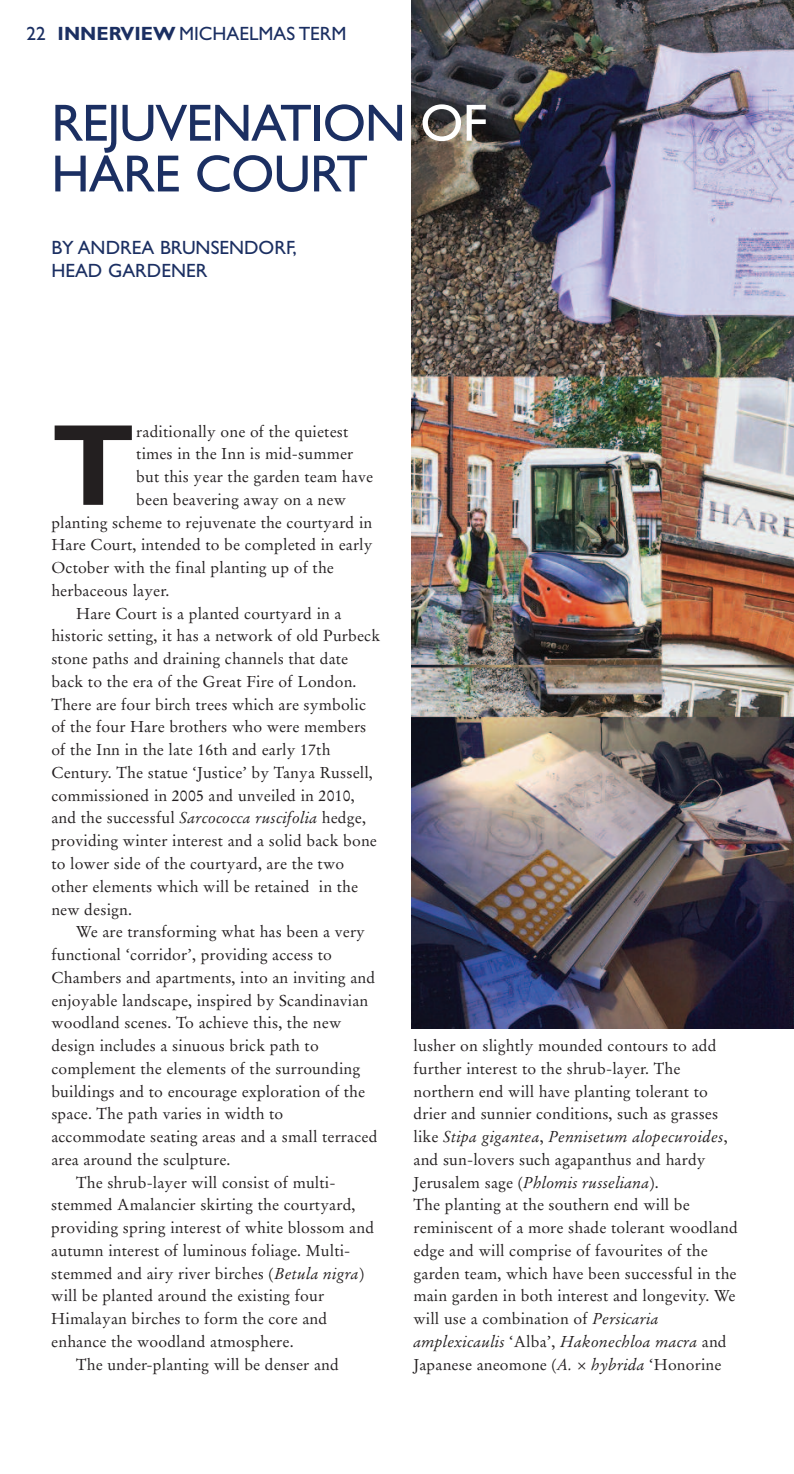
<style>
.page{position:relative;width:794px;height:1474px;background:#fff}
.page>*{position:absolute;margin:0;border:0;box-sizing:border-box;transform-origin:0 0}
.t1{font:700 116.2px "Gill Sans CE";color:#231f20}
.t2{font:52.5px/50.8px "Gill Sans CE";letter-spacing:-.02em;color:#1b2f62}
.t3{font:19.25px/22.8px "Gill Sans CE";color:#1b2f62}
.t4{font:15.75px/22.8px "Stempel Garamond";letter-spacing:.01em;color:#231f20}
.s1{font-weight:700}
.s2{color:#fff}
.s3{font-style:italic}
</style>
<div class="page">
<img style="left:412px;top:0;width:382px;height:1028px">
<p class="t3" style="left:27px;top:24px;width:321px">22 <span class="s1">INNERVIEW</span> MICHAELMAS TERM</p>
<h2 class="t2" style="left:51px;top:103px;width:437px">REJUVENATION <span class="s2">OF<br></span>HARE COURT</h2>
<p class="t3" style="left:51px;top:239px;width:247px">BY ANDREA BRUNSENDORF,<br>HEAD GARDENER</p>
<h1 class="t1" style="left:51px;top:421px;width:85px">T</h1>
<p class="t4" style="left:136px;top:421px;width:214px">raditionally one of the quietest</p>
<p class="t4" style="left:136px;top:444px;width:218px">times in the Inn is mid-summer</p>
<p class="t4" style="left:136px;top:466px;width:238px">but this year the garden team have</p>
<p class="t4" style="left:136px;top:489px;width:211px">been beavering away on a new</p>
<p class="t4" style="left:51px;top:512px;width:322px">planting scheme to rejuvenate the courtyard in</p>
<p class="t4" style="left:51px;top:535px;width:323px">Hare Court, intended to be completed in early</p>
<p class="t4" style="left:51px;top:557px;width:284px">October with the final planting up of the</p>
<p class="t4" style="left:51px;top:580px;width:120px">herbaceous layer.</p>
<p class="t4" style="left:76px;top:603px;width:267px">Hare Court is a planted courtyard in a</p>
<p class="t4" style="left:51px;top:626px;width:330px">historic setting, it has a network of old Purbeck</p>
<p class="t4" style="left:51px;top:648px;width:298px">stone paths and draining channels that date</p>
<p class="t4" style="left:51px;top:671px;width:307px">back to the era of the Great Fire of London.</p>
<p class="t4" style="left:51px;top:694px;width:316px">There are four birch trees which are symbolic</p>
<p class="t4" style="left:51px;top:717px;width:316px">of the four Hare brothers who were members</p>
<p class="t4" style="left:51px;top:739px;width:281px">of the Inn in the late 16th and early 17th</p>
<p class="t4" style="left:51px;top:762px;width:323px">Century. The statue ‘Justice’ by Tanya Russell,</p>
<p class="t4" style="left:51px;top:785px;width:305px">commissioned in 2005 and unveiled in 2010,</p>
<p class="t4" style="left:51px;top:808px;width:316px">and the successful <span class="s3">Sarcococca ruscifolia</span> hedge,</p>
<p class="t4" style="left:51px;top:830px;width:327px">providing winter interest and a solid back bone</p>
<p class="t4" style="left:51px;top:853px;width:294px">to lower side of the courtyard, are the two</p>
<p class="t4" style="left:51px;top:876px;width:308px">other elements which will be retained in the</p>
<p class="t4" style="left:51px;top:899px;width:82px">new design.</p>
<p class="t4" style="left:76px;top:921px;width:290px">We are transforming what has been a very</p>
<p class="t4" style="left:51px;top:944px;width:282px">functional ‘corridor’, providing access to</p>
<p class="t4" style="left:51px;top:967px;width:325px">Chambers and apartments, into an inviting and</p>
<p class="t4" style="left:51px;top:990px;width:318px">enjoyable landscape, inspired by Scandinavian</p>
<p class="t4" style="left:51px;top:1012px;width:291px">woodland scenes. To achieve this, the new</p>
<p class="t4" style="left:51px;top:1035px;width:269px">design includes a sinuous brick path to</p>
<p class="t4" style="left:51px;top:1058px;width:310px">complement the elements of the surrounding</p>
<p class="t4" style="left:51px;top:1081px;width:315px">buildings and to encourage exploration of the</p>
<p class="t4" style="left:51px;top:1103px;width:233px">space. The path varies in width to</p>
<p class="t4" style="left:51px;top:1126px;width:328px">accommodate seating areas and a small terraced</p>
<p class="t4" style="left:51px;top:1149px;width:181px">area around the sculpture.</p>
<p class="t4" style="left:76px;top:1172px;width:261px">The shrub-layer will consist of multi-</p>
<p class="t4" style="left:51px;top:1194px;width:306px">stemmed Amalancier skirting the courtyard,</p>
<p class="t4" style="left:51px;top:1217px;width:324px">providing spring interest of white blossom and</p>
<p class="t4" style="left:51px;top:1240px;width:301px">autumn interest of luminous foliage. Multi-</p>
<p class="t4" style="left:51px;top:1263px;width:314px">stemmed and airy river birches (<span class="s3">Betula nigra</span>)</p>
<p class="t4" style="left:51px;top:1285px;width:274px">will be planted around the existing four</p>
<p class="t4" style="left:51px;top:1308px;width:277px">Himalayan birches to form the core and</p>
<p class="t4" style="left:51px;top:1331px;width:244px">enhance the woodland atmosphere.</p>
<p class="t4" style="left:76px;top:1354px;width:264px">The under-planting will be denser and</p>
<p class="t4" style="left:413px;top:1035px;width:326px">lusher on slightly mounded contours to add further interest to the shrub-layer. The northern end will have planting tolerant to drier and sunnier conditions, such as grasses like <span class="s3">Stipa gigantea</span>, <span class="s3">Pennisetum alopecuroides</span>, and sun-lovers such agapanthus and hardy Jerusalem sage (<span class="s3">Phlomis russeliana</span>).<br>The planting at the southern end will be reminiscent of a more shade tolerant woodland edge and will comprise of favourites of the garden team, which have been successful in the main garden in both interest and longevity. We will use a combination of <span class="s3">Persicaria amplexicaulis</span> ‘Alba’, <span class="s3">Hakonechloa macra</span> and Japanese aneomone (<span class="s3">A. × hybrida</span> ‘Honorine</p>
</div>
